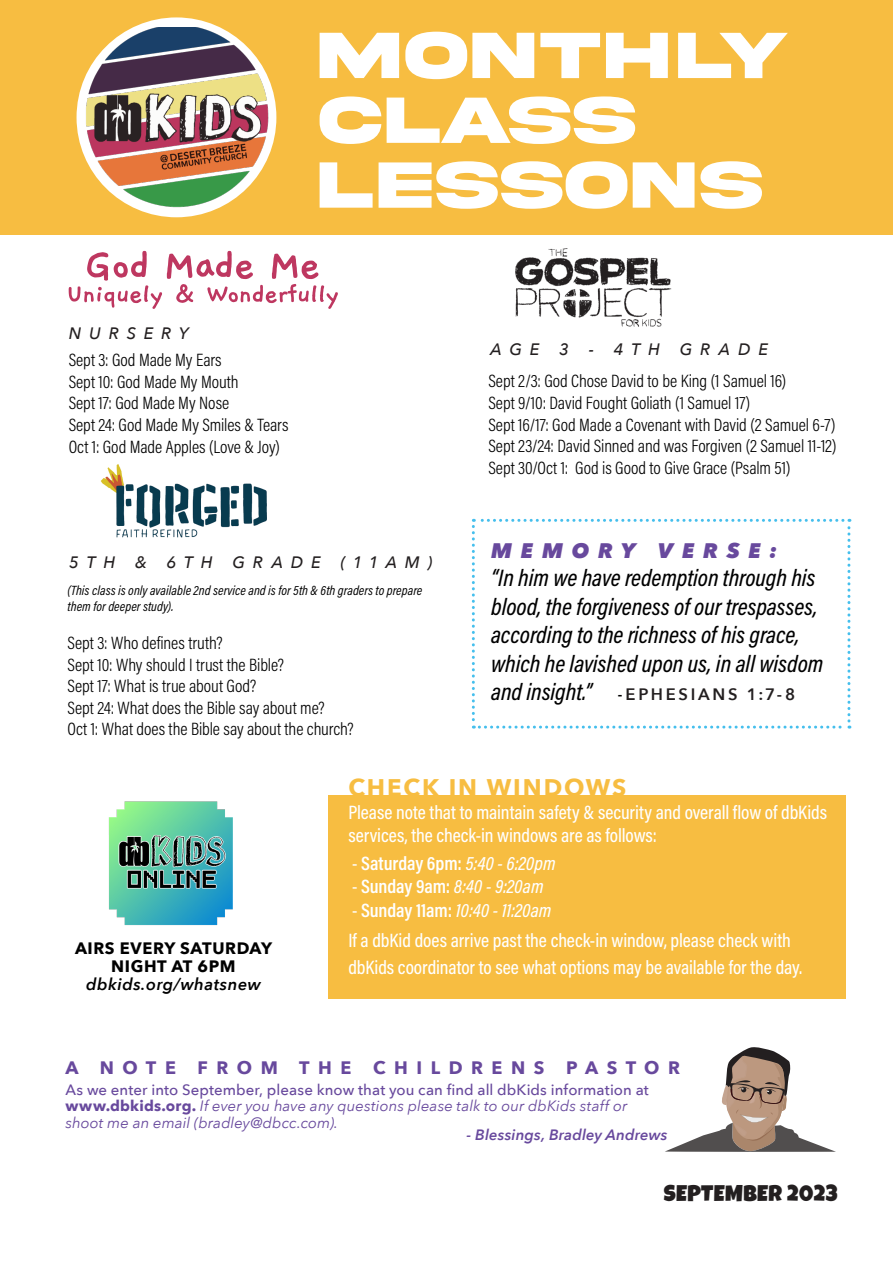
<style>
.page{position:relative;width:893px;height:1263px;background:#fff}
.page>*{position:absolute;margin:0;border:0;box-sizing:border-box;transform-origin:0 0}
.quote{font:700 69px/64.8px "Akira Expanded Super";letter-spacing:.055em;color:#fff}
.block_paragraph{font:italic 500 24px/28.5px "Acumin Pro Cond";color:#000001}
.standard_title{font:700 24px "Avenir Next";letter-spacing:.075em;color:#f7bd41}
.t1{font:22.5px "Luckiest Guy";letter-spacing:.02em;color:#231f20}
.standard_title-2{font:italic 800 21px "Avenir Next";letter-spacing:.415em;color:#68499d}
.block_paragraph-2{font:500 19.5px/23.4px "Acumin Pro Cond";letter-spacing:-.005em;color:#fff}
.block_paragraph-3{font:italic 500 19.5px "Acumin Pro Cond";color:#fff}
.block_paragraph-4{font:600 19.5px "Acumin Pro Cond";color:#fff}
.paragraph{font:300 18px "Acumin Pro Cond";letter-spacing:-.005em;color:#000}
.block_title{font:700 18px "Avenir Next";letter-spacing:.475em;color:#68499d}
.block_title-2{font:700 16.5px/18px "Avenir Next";letter-spacing:.035em;color:#000;text-align:center}
.standard_title-3{font:italic 500 16.5px "Avenir Next";letter-spacing:.475em;color:#231f20}
.block_paragraph-5{font:600 16.5px "Avenir Next";letter-spacing:.165em;color:#231f20}
.paragraph-2{font:italic 15px/16.5px "Avenir Next";letter-spacing:.005em;color:#68499d}
.paragraph-3{font:italic 600 15px "Avenir Next";letter-spacing:.01em;color:#68499d}
.paragraph-4{font:italic 13.5px/16.2px "Acumin Pro Cond";letter-spacing:.005em;color:#000}
.s1{font-family:"Acumin Pro Cond";font-weight:500;font-style:italic;font-size:24px;color:#000001}
.s2{font-family:"Acumin Pro Cond";color:#000001}
.s3{font-weight:600;font-style:italic}
.s4{font-weight:500}
.s5{font-weight:500;font-style:italic}
.s6{font-style:normal}
.s7{font-weight:600;font-style:normal}
.s8{font-weight:500;font-style:normal}
.s9{font-weight:700;font-style:normal}
</style>
<div class="page">
<div style="left:0;top:0;width:893px;height:235px;background:#f7bd41"></div>
<div style="left:328px;top:795px;width:517px;height:204px;background:#f7bd41"></div>
<img style="left:76px;top:27px;width:201px;height:191px">
<img style="left:100px;top:464px;width:167px;height:74px">
<svg style="left:472px;top:519px;width:378px;height:210px"></svg>
<img style="left:108px;top:801px;width:125px;height:125px">
<svg style="left:665px;top:1047px;width:171px;height:105px"></svg>
<svg style="left:69px;top:251px;width:269px;height:58px"></svg>
<img style="left:515px;top:248px;width:156px;height:79px">
<p class="quote" style="left:319px;top:25px;width:471px">MONTHLY<br>CLASS</p>
<p class="quote" style="left:319px;top:154px;width:445px">LESSONS</p>
<p class="standard_title-3" style="left:69px;top:319px;width:121px">NURSERY</p>
<p class="paragraph" style="left:69px;top:348px;width:155px">Sept 3: God Made My Ears</p>
<p class="paragraph" style="left:69px;top:370px;width:172px">Sept 10: God Made My Mouth</p>
<p class="paragraph" style="left:69px;top:392px;width:162px">Sept 17: God Made My Nose</p>
<p class="paragraph" style="left:69px;top:413px;width:221px">Sept 24: God Made My Smiles &amp; Tears</p>
<p class="paragraph" style="left:69px;top:435px;width:213px">Oct 1: God Made Apples (Love &amp; Joy)</p>
<p class="standard_title-3" style="left:491px;top:335px;width:279px">AGE 3 - 4TH GRADE</p>
<p class="paragraph" style="left:488px;top:370px;width:299px">Sept 2/3: God Chose David to be King (1 Samuel 16)</p>
<p class="paragraph" style="left:488px;top:391px;width:263px">Sept 9/10: David Fought Goliath (1 Samuel 17)</p>
<p class="paragraph" style="left:488px;top:413px;width:349px">Sept 16/17: God Made a Covenant with David (2 Samuel 6-7)</p>
<p class="paragraph" style="left:488px;top:434px;width:350px">Sept 23/24: David Sinned and was Forgiven (2 Samuel 11-12)</p>
<p class="paragraph" style="left:488px;top:456px;width:304px">Sept 30/Oct 1: God is Good to Give Grace (Psalm 51)</p>
<p class="standard_title-3" style="left:69px;top:548px;width:365px">5TH &amp; 6TH GRADE (11AM)</p>
<p class="paragraph-4" style="left:68px;top:582px;width:356px">(This class is only available 2nd service and is for 5th &amp; 6th graders to prepare them for deeper study).</p>
<p class="paragraph" style="left:68px;top:631px;width:157px">Sept 3: Who defines truth?</p>
<p class="paragraph" style="left:68px;top:653px;width:218px">Sept 10: Why should I trust the Bible?</p>
<p class="paragraph" style="left:68px;top:674px;width:190px">Sept 17: What is true about God?</p>
<p class="paragraph" style="left:68px;top:696px;width:259px">Sept 24: What does the Bible say about me?</p>
<p class="paragraph" style="left:68px;top:718px;width:288px">Oct 1: What does the Bible say about the church?</p>
<p class="standard_title-2" style="left:491px;top:537px;width:288px">MEMORY VERSE:</p>
<p class="block_paragraph" style="left:491px;top:563px;width:334px">“In him we have redemption through his blood, the forgiveness of our trespasses, according to the richness of his grace, which he lavished upon us, in all wisdom</p>
<p class="block_paragraph-5" style="left:491px;top:680px;width:305px"><span class="s1">and insight.”</span> <span class="s2">-</span> EPHESIANS 1:7-8</p>
<p class="block_title-2" style="left:75px;top:939px;width:199px">AIRS EVERY SATURDAY<br>NIGHT AT 6PM <span class="s3">dbkids.org/whatsnew</span></p>
<p class="standard_title" style="left:348px;top:766px;width:279px">CHECK IN WINDOWS</p>
<p class="block_paragraph-2" style="left:348px;top:800px;width:480px">Please note that to maintain safety &amp; security and overall flow of dbKids services, the check-in windows are as follows:</p>
<p class="block_paragraph-4" style="left:352px;top:850px;width:205px"><span class="s4">-</span> Saturday 6pm: <span class="s5">5:40 - 6:20pm</span></p>
<p class="block_paragraph-3" style="left:352px;top:874px;width:193px"><span class="s6">-</span> <span class="s7">Sunday 9am:</span> 8:40 - 9:20am</p>
<p class="block_paragraph-3" style="left:352px;top:897px;width:201px"><span class="s6">-</span> <span class="s7">Sunday 11am:</span> 10:40 - 11:20am</p>
<p class="block_paragraph-2" style="left:348px;top:927px;width:455px;line-height:26.4px">If a dbKid does arrive past the check-in window, please check with dbKids coordinator to see what options may be available for the day.</p>
<p class="block_title" style="left:65px;top:1052px;width:616px">A NOTE FROM THE CHILDRENS PASTOR</p>
<p class="paragraph-2" style="left:65px;top:1081px;width:585px"><span class="s8">As we enter into September, please know that you can find all dbKids information at </span><span class="s9">www.dbkids.org.</span> If ever you have any questions please talk to our dbKids staff or shoot me an email (bradley@dbcc.com).</p>
<p class="paragraph-3" style="left:467px;top:1122px;width:202px">- Blessings, Bradley Andrews</p>
<p class="t1" style="left:664px;top:1178px;width:175px">SEPTEMBER 2023</p>
</div>
